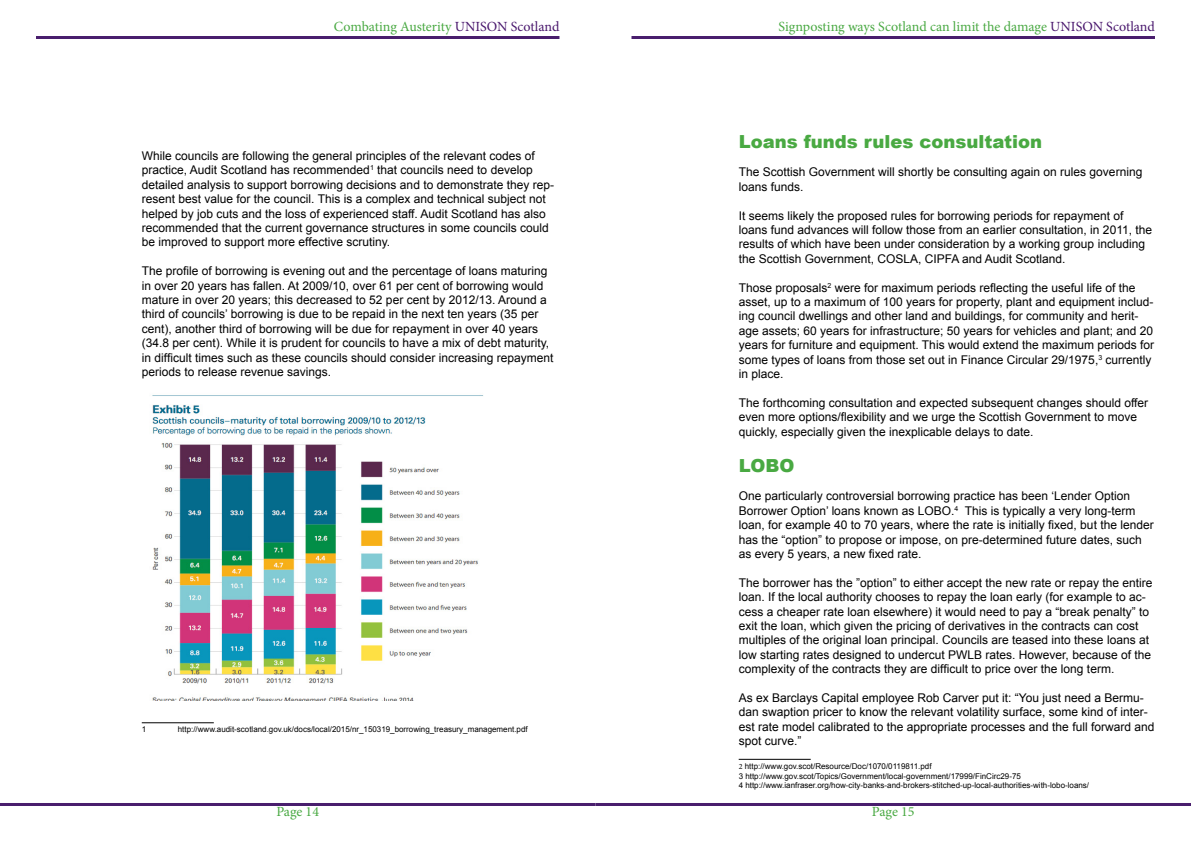
<style>
.page{position:relative;width:1191px;height:842px;background:#fff}
.page>*{position:absolute;margin:0;border:0;box-sizing:border-box;transform-origin:0 0}
.t1{font:900 18px "Arial";color:#49a942}
.t2{font:14px "Minion Pro";color:#49a942}
.t3{font:12px/14.4px "Arial";color:#000}
.t4{font:8px/9.6px "Arial";color:#000}
.s1{color:#49176d}
.s2{font-family:"Minion Pro"}
</style>
<div class="page">
<hr style="left:142px;top:722px;width:72px;height:1px;background:#000">
<hr style="left:0;top:803px;width:595px;height:3px;background:#491e6d">
<img style="left:152px;top:395px;width:332px;height:305px">
<hr style="left:36px;top:36px;width:523px;height:3px;background:#491e6d">
<hr style="left:738px;top:759px;width:72px;height:1px;background:#000">
<hr style="left:595px;top:803px;width:596px;height:3px;background:#491e6d">
<hr style="left:631px;top:36px;width:524px;height:3px;background:#491e6d">
<p class="t2" style="left:334px;top:17px;width:227px">Combating Austerity <span class="s1">UNISON Scotland</span></p>
<p class="t3" style="left:142px;top:149px;width:414px">While councils are following the general principles of the relevant codes of practice, Audit Scotland has recommended<sup>1</sup> that councils need to develop detailed analysis to support borrowing decisions and to demonstrate they rep&shy;resent best value for the council. This is a complex and technical subject not helped by job cuts and the loss of experienced staff. Audit Scotland has also recommended that the current governance structures in some councils could be improved to support more effective scrutiny.</p>
<p class="t3" style="left:142px;top:264px;width:413px">The profile of borrowing is evening out and the percentage of loans maturing in over 20 years has fallen. At 2009/10, over 61 per cent of borrowing would mature in over 20 years; this decreased to 52 per cent by 2012/13. Around a third of councils’ borrowing is due to be repaid in the next ten years (35 per cent), another third of borrowing will be due for repayment in over 40 years (34.8 per cent). While it is prudent for councils to have a mix of debt maturity, in difficult times such as these councils should consider increasing repayment periods to release revenue savings.</p>
<p class="t4" style="left:142px;top:725px;width:6px">1</p>
<p class="t4" style="left:178px;top:725px;width:351px">http://www.audit-scotland.gov.uk/docs/local/2015/nr_150319_borrowing_treasury_management.pdf</p>
<p class="t2" style="left:276px;top:802px;width:44px">Page 14</p>
<p class="t2" style="left:778px;top:17px;width:378px">Signposting ways Scotland can limit the damage <span class="s1">UNISON Scotland</span></p>
<h1 class="t1" style="left:738px;top:128px;width:305px">Loans funds rules consultation</h1>
<p class="t3" style="left:738px;top:165px;width:405px">The Scottish Government will shortly be consulting again on rules governing loans funds.</p>
<p class="t3" style="left:738px;top:208px;width:415px">It seems likely the proposed rules for borrowing periods for repayment of loans fund advances will follow those from an earlier consultation, in 2011, the results of which have been under consideration by a working group including the Scottish Government, COSLA, CIPFA and Audit Scotland.</p>
<p class="t3" style="left:738px;top:280px;width:417px">Those proposals<sup>2</sup> were for maximum periods reflecting the useful life of the asset, up to a maximum of 100 years for property, plant and equipment includ&shy;ing council dwellings and other land and buildings, for community and herit&shy;age assets; 60 years for infrastructure; 50 years for vehicles and plant; and 20 years for furniture and equipment. This would extend the maximum periods for some types of loans from those set out in Finance Circular 29/1975,<sup>3</sup> currently in place.</p>
<p class="t3" style="left:738px;top:395px;width:411px">The forthcoming consultation and expected subsequent changes should offer even more options/flexibility and we urge the Scottish Government to move quickly, especially given the inexplicable delays to date.</p>
<h1 class="t1" style="left:738px;top:452px;width:57px">LOBO</h1>
<p class="t3" style="left:738px;top:489px;width:416px">One particularly controversial borrowing practice has been ‘Lender Option Borrower Option’ loans known as LOBO.<sup>4</sup> This is typically a very long-term loan, for example 40 to 70 years, where the rate is initially fixed, but the lender has the “option” to propose or impose, on pre-determined future dates, such as every 5 years, a new fixed rate.</p>
<p class="t3" style="left:738px;top:575px;width:415px">The borrower has the ”option” to either accept the new rate or repay the entire loan. If the local authority chooses to repay the loan early (for example to ac&shy;cess a cheaper rate loan elsewhere) it would need to pay a “break penalty” to exit the loan, which given the pricing of derivatives in the contracts can cost multiples of the original loan principal. Councils are teased into these loans at low starting rates designed to undercut PWLB rates. However, because of the complexity of the contracts they are difficult to price over the long term.</p>
<p class="t3" style="left:738px;top:691px;width:417px">As ex Barclays Capital employee Rob Carver put it: “You just need a Bermu&shy;dan swaption pricer to know the relevant volatility surface, some kind of inter&shy;est rate model calibrated to the appropriate processes and the full forward and spot curve.”</p>
<p class="t4" style="left:738px;top:761px;width:352px"><span class="s2">2</span> http://www.gov.scot/Resource/Doc/1070/0119811.pdf<br>3 http://www.gov.scot/Topics/Government/local-government/17999/FinCirc29-75<br>4 http://www.ianfraser.org/how-city-banks-and-brokers-stitched-up-local-authorities-with-lobo-loans/</p>
<p class="t2" style="left:872px;top:802px;width:44px">Page 15</p>
</div>
